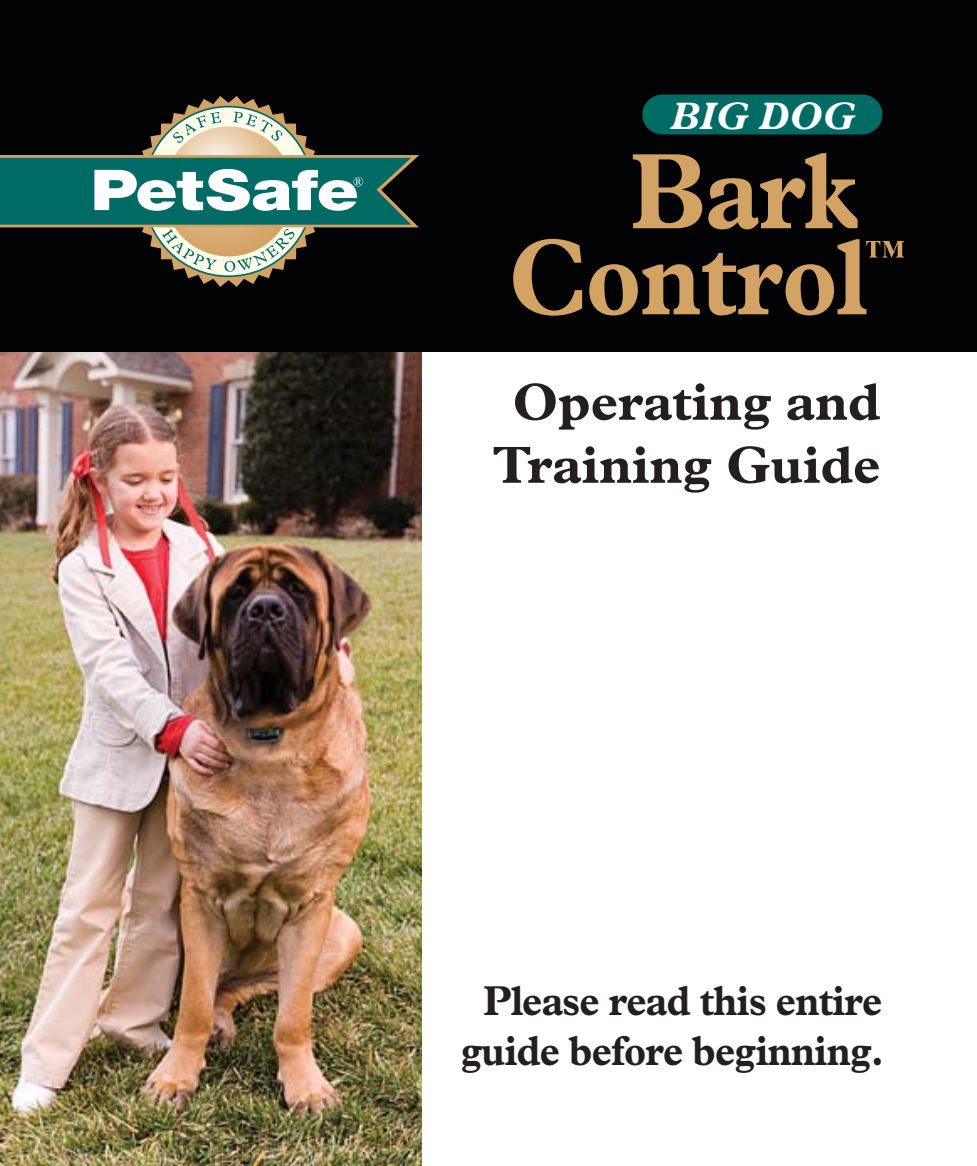
<style>
.page{position:relative;width:977px;height:1166px;background:#fff}
.page>*{position:absolute;margin:0;border:0;box-sizing:border-box;transform-origin:0 0}
.t1{font:700 52.5px/63px "Plantin";color:#231f20;text-align:center}
.t2{font:700 42px/50.4px "Plantin";letter-spacing:-.02em;color:#231f20;text-align:center;scale:.92 1}
.t3{font:italic 700 38.5px "Plantin";color:#fff}
</style>
<div class="page">
<img style="left:0;top:351px;width:421px;height:815px">
<div style="left:0;top:0;width:976px;height:351px;background:#010204"></div>
<svg style="left:0;top:96px;width:419px;height:191px"></svg>
<div style="left:642px;top:94px;width:240px;height:40px;background:#006a64;border-radius:20px"></div>
<svg style="left:632px;top:153px;width:225px;height:76px"></svg>
<svg style="left:513px;top:239px;width:391px;height:77px"></svg>
<p class="t3" style="left:670px;top:102px;width:185px">BIG DOG</p>
<p class="t1" style="left:492px;top:375px;width:389px">Operating and<br>Training Guide</p>
<p class="t2" style="left:461px;top:978px;width:461px">Please read this entire guide before beginning.</p>
</div>
